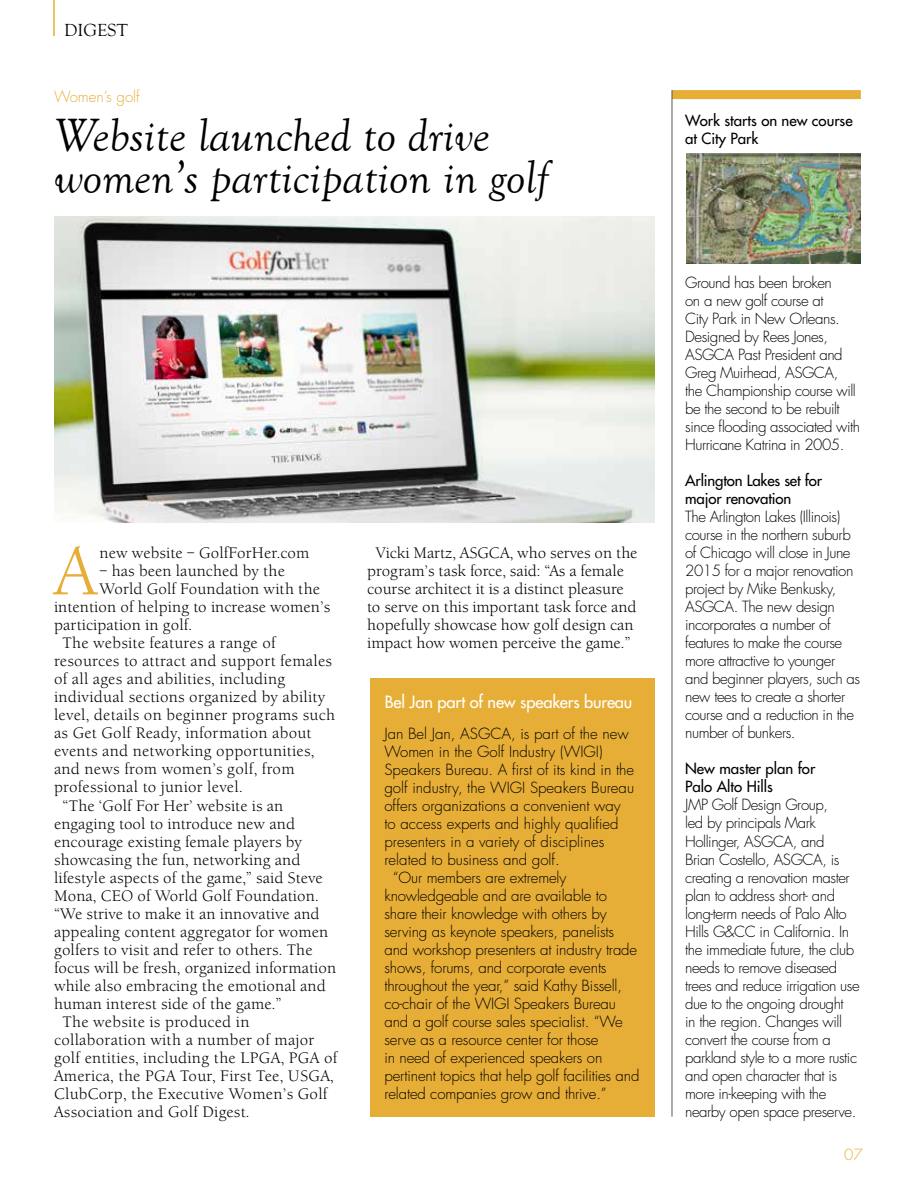
<style>
.page{position:relative;width:915px;height:1187px;background:#fff}
.page>*{position:absolute;margin:0;border:0;box-sizing:border-box;transform-origin:0 0}
.t1{font:69.75px "Berkeley Old ITC";color:#e6ae37}
.t2{font:italic 48px/42px "Goudy Old Style T";color:#000}
.t3{font:18px "Goudy Old Style T";color:#000}
.t4{font:16.5px "Futura";letter-spacing:-.01em;color:#fff}
.t5{font:15.75px/18px "Berkeley Old ITC";letter-spacing:.01em;color:#000}
.t6{font:300 15px/18px "Futura";letter-spacing:-.03em;color:#000}
.t7{font:300 15px "Futura";letter-spacing:-.01em;color:#000}
.t8{font:300 15px "Futura";color:#000}
.t9{font:15px/18px "Futura";color:#000}
.t10{font:300 15px "Futura";color:#e6ae37}
</style>
<div class="page">
<img style="left:54px;top:216px;width:600px;height:306px">
<img style="left:686px;top:153px;width:174px;height:111px">
<hr style="left:53px;top:0;width:2px;height:36px;background:#e6ae37">
<div style="left:671px;top:90px;width:189px;height:9px;background:#e6ae37"></div>
<hr style="left:671px;top:90px;width:1px;height:1026px;background:#5a5a59">
<div style="left:370px;top:677px;width:284px;height:439px;background:#e6ae37"></div>
<p class="t3" style="left:64px;top:20px;width:65px">DIGEST</p>
<p class="t10" style="left:54px;top:86px;width:87px">Women’s golf</p>
<h2 class="t2" style="left:54px;top:115px;width:496px">Website launched to drive women’s participation in golf</h2>
<h1 class="t1" style="left:54px;top:531px;width:44px">A</h1>
<p class="t5" style="left:100px;top:544px;width:211px">new website – GolfForHer.com</p>
<p class="t5" style="left:100px;top:562px;width:187px">– has been launched by the</p>
<p class="t5" style="left:100px;top:580px;width:222px">World Golf Foundation with the</p>
<p class="t5" style="left:54px;top:598px;width:277px">intention of helping to increase women’s</p>
<p class="t5" style="left:54px;top:616px;width:139px">participation in golf.</p>
<p class="t5" style="left:63px;top:634px;width:214px">The website features a range of</p>
<p class="t5" style="left:54px;top:652px;width:279px">resources to attract and support females</p>
<p class="t5" style="left:54px;top:670px;width:232px">of all ages and abilities, including</p>
<p class="t5" style="left:54px;top:688px;width:273px">individual sections organized by ability</p>
<p class="t5" style="left:54px;top:706px;width:282px">level, details on beginner programs such</p>
<p class="t5" style="left:54px;top:724px;width:259px">as Get Golf Ready, information about</p>
<p class="t5" style="left:54px;top:742px;width:262px">events and networking opportunities,</p>
<p class="t5" style="left:54px;top:760px;width:242px">and news from women’s golf, from</p>
<p class="t5" style="left:54px;top:778px;width:190px">professional to junior level.</p>
<p class="t5" style="left:63px;top:796px;width:222px">“The ‘Golf For Her’ website is an</p>
<p class="t5" style="left:54px;top:814px;width:242px">engaging tool to introduce new and</p>
<p class="t5" style="left:54px;top:832px;width:249px">encourage existing female players by</p>
<p class="t5" style="left:54px;top:850px;width:248px">showcasing the fun, networking and</p>
<p class="t5" style="left:54px;top:868px;width:270px">lifestyle aspects of the game,” said Steve</p>
<p class="t5" style="left:54px;top:886px;width:266px">Mona, CEO of World Golf Foundation.</p>
<p class="t5" style="left:54px;top:904px;width:267px">“We strive to make it an innovative and</p>
<p class="t5" style="left:54px;top:922px;width:275px">appealing content aggregator for women</p>
<p class="t5" style="left:54px;top:940px;width:260px">golfers to visit and refer to others. The</p>
<p class="t5" style="left:54px;top:958px;width:283px">focus will be fresh, organized information</p>
<p class="t5" style="left:54px;top:976px;width:273px">while also embracing the emotional and</p>
<p class="t5" style="left:54px;top:994px;width:229px">human interest side of the game.”</p>
<p class="t5" style="left:63px;top:1012px;width:188px">The website is produced in</p>
<p class="t5" style="left:54px;top:1030px;width:262px">collaboration with a number of major</p>
<p class="t5" style="left:54px;top:1048px;width:285px">golf entities, including the LPGA, PGA of</p>
<p class="t5" style="left:54px;top:1066px;width:281px">America, the PGA Tour, First Tee, USGA,</p>
<p class="t5" style="left:54px;top:1084px;width:275px">ClubCorp, the Executive Women’s Golf</p>
<p class="t5" style="left:54px;top:1102px;width:197px">Association and Golf Digest.</p>
<p class="t5" style="left:367px;top:544px;width:271px;text-indent:9px">Vicki Martz, ASGCA, who serves on the program’s task force, said: “As a female course architect it is a distinct pleasure to serve on this important task force and hopefully showcase how golf design can impact how women perceive the game.”</p>
<p class="t4" style="left:385px;top:691px;width:249px">Bel Jan part of new speakers bureau</p>
<p class="t8" style="left:384px;top:724px;width:246px">Jan Bel Jan, ASGCA, is part of the new</p>
<p class="t8" style="left:384px;top:742px;width:219px">Women in the Golf Industry (WIGI)</p>
<p class="t8" style="left:384px;top:760px;width:251px">Speakers Bureau. A first of its kind in the</p>
<p class="t8" style="left:384px;top:778px;width:251px">golf industry, the WIGI Speakers Bureau</p>
<p class="t8" style="left:384px;top:796px;width:238px">offers organizations a convenient way</p>
<p class="t8" style="left:384px;top:814px;width:236px">to access experts and highly qualified</p>
<p class="t8" style="left:384px;top:832px;width:221px">presenters in a variety of disciplines</p>
<p class="t8" style="left:384px;top:850px;width:177px">related to business and golf.</p>
<p class="t7" style="left:393px;top:868px;width:175px">“Our members are extremely</p>
<p class="t7" style="left:384px;top:886px;width:224px">knowledgeable and are available to</p>
<p class="t7" style="left:384px;top:904px;width:224px">share their knowledge with others by</p>
<p class="t7" style="left:384px;top:922px;width:231px">serving as keynote speakers, panelists</p>
<p class="t7" style="left:384px;top:940px;width:254px">and workshop presenters at industry trade</p>
<p class="t7" style="left:384px;top:958px;width:223px">shows, forums, and corporate events</p>
<p class="t7" style="left:384px;top:976px;width:239px">throughout the year,” said Kathy Bissell,</p>
<p class="t7" style="left:384px;top:994px;width:233px">co-chair of the WIGI Speakers Bureau</p>
<p class="t7" style="left:384px;top:1012px;width:240px">and a golf course sales specialist. “We</p>
<p class="t7" style="left:384px;top:1030px;width:216px">serve as a resource center for those</p>
<p class="t7" style="left:384px;top:1048px;width:219px">in need of experienced speakers on</p>
<p class="t7" style="left:384px;top:1066px;width:256px">pertinent topics that help golf facilities and</p>
<p class="t7" style="left:384px;top:1084px;width:224px">related companies grow and thrive.”</p>
<p class="t9" style="left:685px;top:111px;width:169px">Work starts on new course at City Park</p>
<p class="t6" style="left:685px;top:274px;width:176px">Ground has been broken<br>on a new golf course at<br>City Park in New Orleans.<br>Designed by Rees Jones,<br>ASGCA Past President and<br>Greg Muirhead, ASGCA,<br>the Championship course will be the second to be rebuilt since flooding associated with<br>Hurricane Katrina in 2005.</p>
<p class="t9" style="left:685px;top:471px;width:138px">Arlington Lakes set for major renovation</p>
<p class="t6" style="left:685px;top:508px;width:176px">The Arlington Lakes (Illinois) course in the northern suburb of Chicago will close in June<br>2015 for a major renovation project by Mike Benkusky,<br>ASGCA. The new design incorporates a number of features to make the course more attractive to younger and beginner players, such as new tees to create a shorter course and a reduction in the number of bunkers.</p>
<p class="t9" style="left:685px;top:759px;width:132px">New master plan for<br>Palo Alto Hills</p>
<p class="t6" style="left:685px;top:796px;width:176px">JMP Golf Design Group,<br>led by principals Mark<br>Hollinger, ASGCA, and<br>Brian Costello, ASGCA, is creating a renovation master plan to address short- and long-term needs of Palo Alto<br>Hills G&amp;CC in California. In the immediate future, the club needs to remove diseased trees and reduce irrigation use due to the ongoing drought<br>in the region. Changes will convert the course from a parkland style to a more rustic and open character that is more in-keeping with the nearby open space preserve.</p>
<p class="t10" style="left:843px;top:1144px;width:20px">07</p>
</div>
